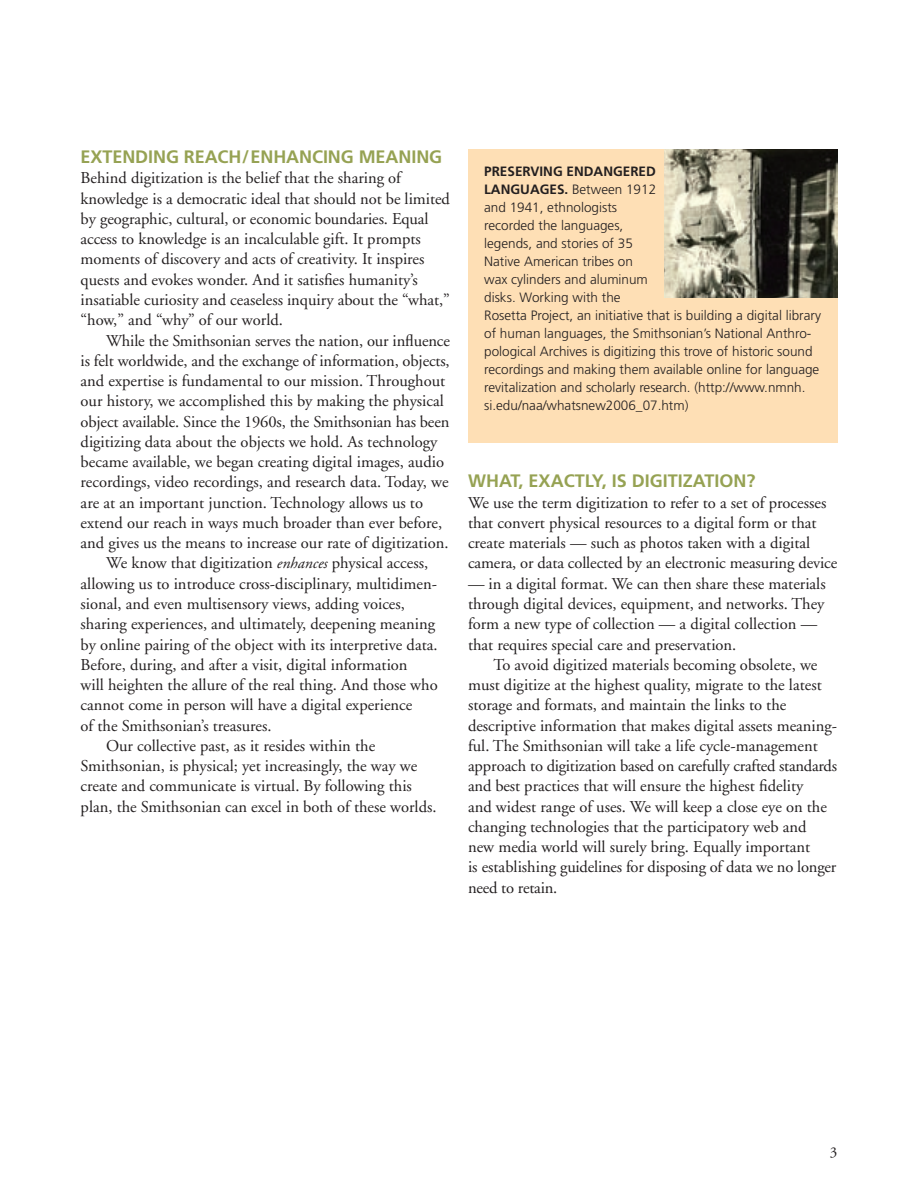
<style>
.page{position:relative;width:918px;height:1188px;background:#fff}
.page>*{position:absolute;margin:0;border:0;box-sizing:border-box;transform-origin:0 0}
.t1{font:700 18px "Frutiger";letter-spacing:-.005em;color:#96a253}
.t2{font:16.5px/20.2px "Adobe Garamond";color:#231f20}
.t3{font:15px "Adobe Garamond";color:#231f20}
.t4{font:300 13.5px/18px "Frutiger";color:#231f20}
.t5{font:700 13.5px "Frutiger";color:#231f20}
.s1{font-style:italic;font-size:15.75px}
.s2{font-weight:700}
</style>
<div class="page">
<div style="left:468px;top:150px;width:369px;height:293px;background:#fedfb5"></div>
<img style="left:664px;top:150px;width:173px;height:147px">
<p class="t1" style="left:81px;top:146px;width:363px">EXTENDING REACH/ENHANCING MEANING</p>
<p class="t2" style="left:81px;top:168px;width:370px">Behind digitization is the belief that the sharing of knowledge is a democratic ideal that should not be limited by geographic, cultural, or economic boundaries. Equal access to knowledge is an incalculable gift. It prompts moments of discovery and acts of creativity. It inspires quests and evokes wonder. And it satisfies humanity’s insatiable curiosity and ceaseless inquiry about the “what,” “how,” and “why” of our world.</p>
<p class="t2" style="left:106px;top:330px;width:345px">While the Smithsonian serves the nation, our influence</p>
<p class="t2" style="left:81px;top:351px;width:370px">is felt worldwide, and the exchange of information, objects,</p>
<p class="t2" style="left:81px;top:371px;width:366px">and expertise is fundamental to our mission. Throughout</p>
<p class="t2" style="left:81px;top:391px;width:364px">our history, we accomplished this by making the physical</p>
<p class="t2" style="left:81px;top:411px;width:370px">object available. Since the 1960s, the Smithsonian has been</p>
<p class="t2" style="left:81px;top:432px;width:358px">digitizing data about the objects we hold. As technology</p>
<p class="t2" style="left:81px;top:452px;width:365px">became available, we began creating digital images, audio</p>
<p class="t2" style="left:81px;top:472px;width:369px">recordings, video recordings, and research data. Today, we</p>
<p class="t2" style="left:81px;top:492px;width:344px">are at an important junction. Technology allows us to</p>
<p class="t2" style="left:81px;top:513px;width:363px">extend our reach in ways much broader than ever before,</p>
<p class="t2" style="left:81px;top:533px;width:369px">and gives us the means to increase our rate of digitization.</p>
<p class="t2" style="left:106px;top:553px;width:323px">We know that digitization <span class="s1">enhances</span> physical access,</p>
<p class="t2" style="left:81px;top:573px;width:358px">allowing us to introduce cross-disciplinary, multidimen-</p>
<p class="t2" style="left:81px;top:594px;width:325px">sional, and even multisensory views, adding voices,</p>
<p class="t2" style="left:81px;top:614px;width:356px">sharing experiences, and ultimately, deepening meaning</p>
<p class="t2" style="left:81px;top:634px;width:358px">by online pairing of the object with its interpretive data.</p>
<p class="t2" style="left:81px;top:654px;width:328px">Before, during, and after a visit, digital information</p>
<p class="t2" style="left:81px;top:675px;width:358px">will heighten the allure of the real thing. And those who</p>
<p class="t2" style="left:81px;top:695px;width:333px">cannot come in person will have a digital experience</p>
<p class="t2" style="left:81px;top:715px;width:192px">of the Smithsonian’s treasures.</p>
<p class="t2" style="left:106px;top:735px;width:270px">Our collective past, as it resides within the</p>
<p class="t2" style="left:81px;top:756px;width:338px">Smithsonian, is physical; yet increasingly, the way we</p>
<p class="t2" style="left:81px;top:776px;width:333px">create and communicate is virtual. By following this</p>
<p class="t2" style="left:81px;top:796px;width:357px">plan, the Smithsonian can excel in both of these worlds.</p>
<p class="t5" style="left:484px;top:163px;width:47px">PRESERVING</p>
<p class="t5" style="left:566px;top:163px;width:18px">ENDANG</p>
<p class="t5" style="left:622px;top:163px;width:33px">ERED</p>
<p class="t5" style="left:484px;top:181px;width:11px">LANGUAG</p>
<p class="t4" style="left:484px;top:180px;width:338px;text-indent:65px"><span class="s2">ES.</span> Between 1912<br>and 1941, ethnologists<br>recorded the languages,<br>legends, and stories of 35<br>Native American tribes on<br>wax cylinders and aluminum<br>disks. Working with the<br>Rosetta Project, an initiative that is building a digital library of human languages, the Smithsonian’s National Anthro&shy;pological Archives is digitizing this trove of historic sound recordings and making them available online for language revitalization and scholarly research. (http://www.nmnh. si.edu/naa/whatsnew2006_07.htm)</p>
<p class="t1" style="left:468px;top:470px;width:289px">WHAT, EXACTLY, IS DIGITIZATION?</p>
<p class="t2" style="left:468px;top:492px;width:370px">We use the term digitization to refer to a set of processes that convert physical resources to a digital form or that create materials — such as photos taken with a digital camera, or data collected by an electronic measuring device</p>
<p class="t2" style="left:468px;top:573px;width:370px">— in a digital format. We can then share these materials through digital devices, equipment, and networks. They form a new type of collection — a digital collection — that requires special care and preservation.<br>To avoid digitized materials becoming obsolete, we must digitize at the highest quality, migrate to the latest storage and formats, and maintain the links to the descriptive information that makes digital assets meaning&shy;ful. The Smithsonian will take a life cycle-management approach to digitization based on carefully crafted standards and best practices that will ensure the highest fidelity<br>and widest range of uses. We will keep a close eye on the changing technologies that the participatory web and<br>new media world will surely bring. Equally important<br>is establishing guidelines for disposing of data we no longer need to retain.</p>
<p class="t3" style="left:829px;top:1144px;width:9px">3</p>
</div>
